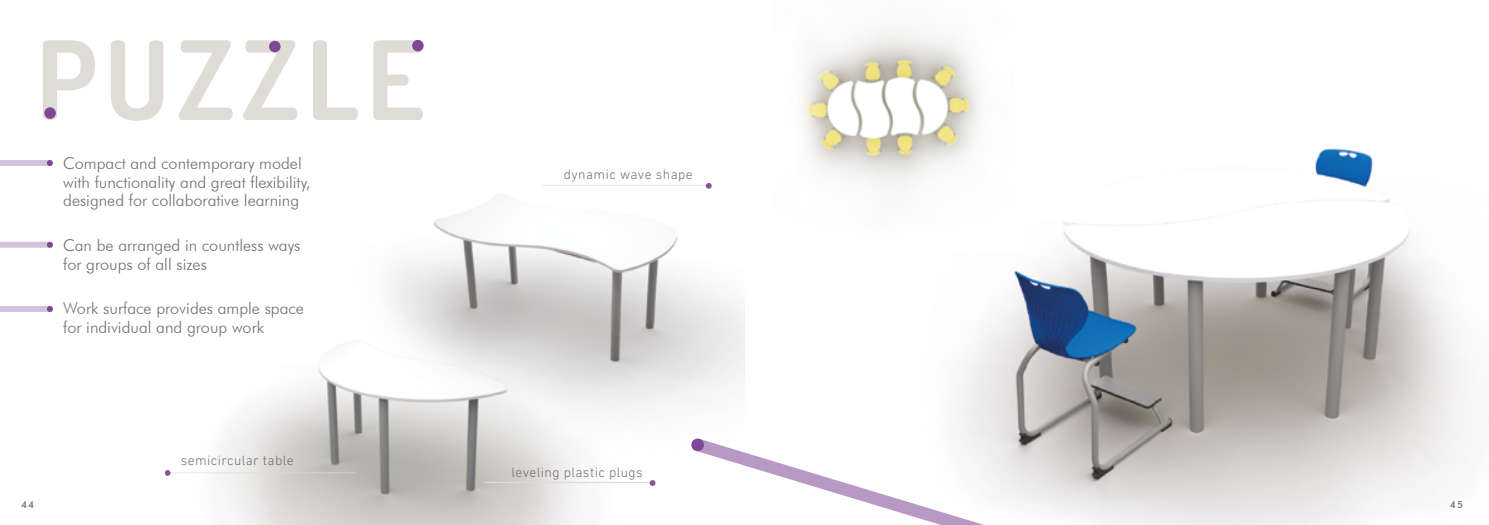
<style>
.page{position:relative;width:1489px;height:525px;background:#fff}
.page>*{position:absolute;margin:0;border:0;box-sizing:border-box;transform-origin:0 0}
.t1{font:700 109px "Dosis";letter-spacing:.07em;color:#dfdcd6}
.t2{font:300 16.25px/18.8px "Futura BT";color:#706f6f}
.t3{font:300 13.75px "DIN Next LT Pro";letter-spacing:.03em;color:#71706f}
.t4{font:500 10px "Futura BT";color:#71706f}
</style>
<div class="page">
<img style="left:744px;top:148px;width:723px;height:376px">
<div style="left:412px;top:40px;width:11px;height:11px;background:#7f4795;border-radius:50%"></div>
<div style="left:44px;top:107px;width:12px;height:12px;background:#7f4795;border-radius:50%"></div>
<div style="left:269px;top:41px;width:11px;height:11px;background:#7f4795;border-radius:50%"></div>
<img style="left:190px;top:211px;width:554px;height:313px">
<img style="left:762px;top:31px;width:262px;height:221px">
<div style="left:0;top:160px;width:51px;height:6px;background:#d4c2dc"></div>
<div style="left:0;top:241px;width:51px;height:6px;background:#d4c2dc"></div>
<div style="left:0;top:306px;width:51px;height:6px;background:#d4c2dc"></div>
<svg style="left:47px;top:160px;width:6px;height:6px"></svg>
<svg style="left:47px;top:241px;width:6px;height:7px"></svg>
<svg style="left:47px;top:306px;width:6px;height:6px"></svg>
<hr style="left:170px;top:472px;width:186px;height:1px;background:#dfdcd6">
<hr style="left:543px;top:184px;width:163px;height:2px;background:#dfdcd6">
<svg style="left:165px;top:470px;width:5px;height:5px"></svg>
<svg style="left:705px;top:183px;width:6px;height:6px"></svg>
<svg style="left:683px;top:429px;width:394px;height:95px"></svg>
<svg style="left:690px;top:437px;width:14px;height:14px"></svg>
<hr style="left:485px;top:481px;width:168px;height:2px;background:#dfdcd6">
<svg style="left:649px;top:480px;width:6px;height:5px"></svg>
<h1 class="t1" style="left:36px;top:10px;width:390px">PUZZLE</h1>
<p class="t2" style="left:63px;top:153px;width:249px">Compact and contemporary model with functionality and great flexibility, designed for collaborative learning</p>
<p class="t2" style="left:63px;top:236px;width:239px">Can be arranged in countless ways for groups of all sizes</p>
<p class="t2" style="left:63px;top:299px;width:242px">Work surface provides ample space for individual and group work</p>
<p class="t3" style="left:181px;top:452px;width:114px">semicircular table</p>
<p class="t3" style="left:563px;top:166px;width:131px">dynamic wave shape</p>
<p class="t3" style="left:511px;top:464px;width:133px">leveling plastic plugs</p>
<p class="t4" style="left:21px;top:498px;width:15px">44</p>
<p class="t4" style="left:1449px;top:498px;width:15px">45</p>
</div>
